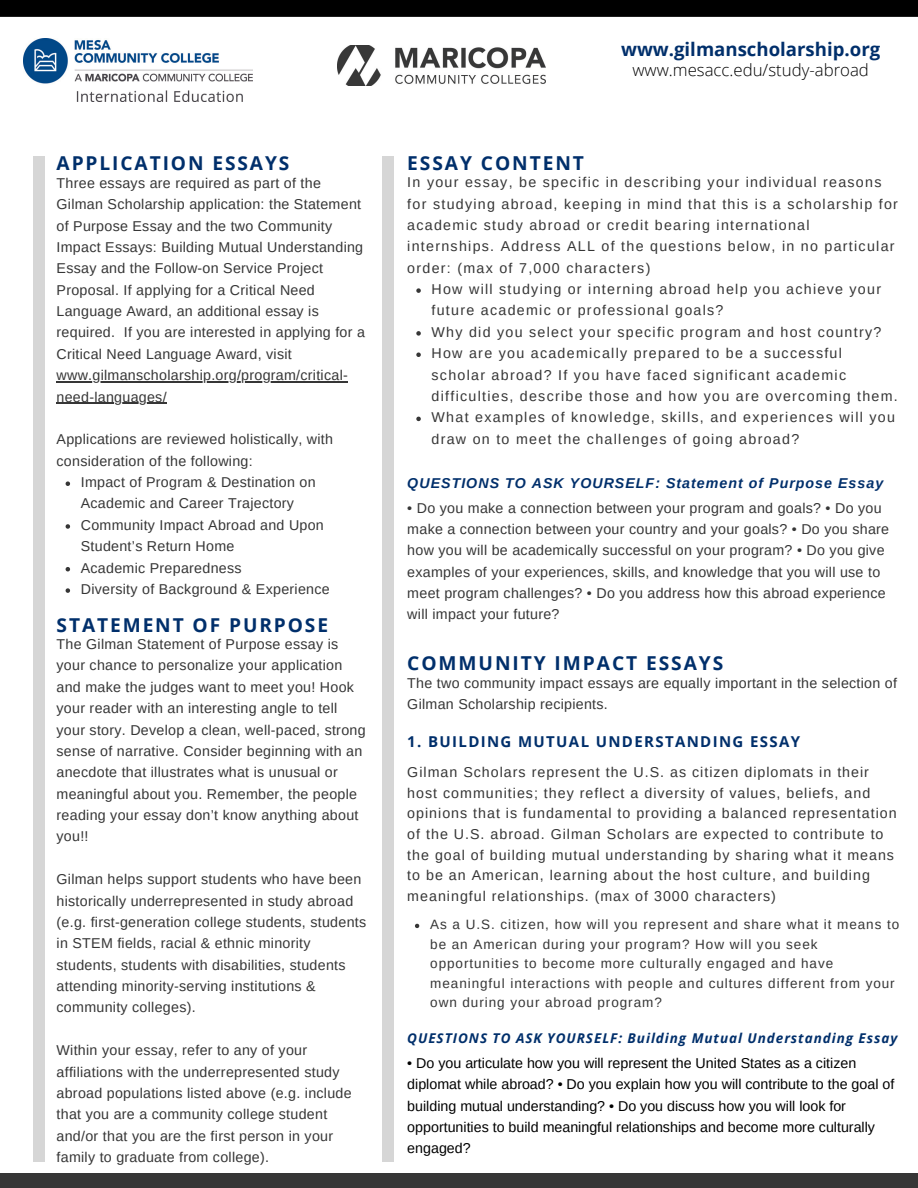
<style>
.page{position:relative;width:918px;height:1188px;background:#fff}
.page>*{position:absolute;margin:0;border:0;box-sizing:border-box;transform-origin:0 0}
.t1{font:700 19.2px "Open Sans";letter-spacing:.1em;color:#002f6b}
.t2{font:700 18.6px "Open Sans";color:#002f6b}
.t3{font:300 16.8px "Open Sans";color:#000}
.t4{font:700 15px "Open Sans";letter-spacing:.09em;color:#002f6b}
.t5{font:14.25px/21.3px "Arimo";letter-spacing:.02em;color:#363636}
.t6{font:14.25px/21.3px "Arimo";letter-spacing:.09em;color:#363636}
.t7{font:14.25px/20.7px "Arimo";letter-spacing:.07em;color:#363636}
.t8{font:14.25px/21.3px "Arimo";color:#000}
.t9{font:italic 700 14.25px "Arimo";letter-spacing:.07em;color:#002f6b}
.t10{font:13.5px/19.5px "Arimo";letter-spacing:.07em;color:#363636}
.t11{font:italic 700 13.5px "Open Sans";letter-spacing:.07em;color:#002f6b}
</style>
<div class="page">
<div style="left:34px;top:157px;width:11px;height:1004px;background:#d6d6d6"></div>
<div style="left:382px;top:157px;width:12px;height:1004px;background:#d6d6d6"></div>
<div style="left:0;top:1173px;width:918px;height:15px;background:#363636"></div>
<div style="left:0;top:0;width:918px;height:17px;background:#000"></div>
<img style="left:338px;top:45px;width:208px;height:41px">
<hr style="left:57px;top:381px;width:291px;height:1px;background:#363636">
<hr style="left:57px;top:403px;width:110px;height:1px;background:#363636">
<svg style="left:66px;top:481px;width:4px;height:5px"></svg>
<svg style="left:66px;top:524px;width:4px;height:5px"></svg>
<svg style="left:66px;top:567px;width:4px;height:4px"></svg>
<svg style="left:66px;top:588px;width:4px;height:5px"></svg>
<svg style="left:416px;top:288px;width:5px;height:5px"></svg>
<svg style="left:416px;top:331px;width:5px;height:5px"></svg>
<svg style="left:416px;top:353px;width:5px;height:4px"></svg>
<svg style="left:416px;top:417px;width:5px;height:4px"></svg>
<svg style="left:415px;top:924px;width:4px;height:4px"></svg>
<img style="left:24px;top:38px;width:228px;height:63px">
<p class="t1" style="left:57px;top:149px;width:234px">APPLICATION ESSAYS</p>
<h2 class="t5" style="left:57px;top:172px;width:310px">Three essays are required as part of the Gilman Scholarship application: the Statement of Purpose Essay and the two Community Impact Essays: Building Mutual Understanding Essay and the Follow-on Service Project Proposal. If applying for a Critical Need Language Award, an additional essay is required. If you are interested in applying for a Critical Need Language Award, visit</h2>
<h3 class="t5" style="left:57px;top:365px;width:293px">www.gilmanscholarship.org/program/critical-</h3>
<h1 class="t5" style="left:57px;top:386px;width:112px">need-languages/</h1>
<h1 class="t5" style="left:57px;top:429px;width:278px">Applications are reviewed holistically, with</h1>
<h1 class="t5" style="left:81px;top:450px;width:236px;text-indent:-24px">consideration of the following:<br>Impact of Program &amp; Destination on</h1>
<p class="t5" style="left:81px;top:493px;width:245px">Academic and Career Trajectory<br>Community Impact Abroad and Upon</p>
<p class="t5" style="left:81px;top:536px;width:162px">Student’s Return Home<br>Academic Preparedness</p>
<p class="t5" style="left:81px;top:578px;width:250px">Diversity of Background &amp; Experience</p>
<p class="t1" style="left:57px;top:611px;width:273px">STATEMENT OF PURPOSE</p>
<p class="t5" style="left:57px;top:633px;width:311px">The Gilman Statement of Purpose essay is your chance to personalize your application and make the judges want to meet you! Hook your reader with an interesting angle to tell your story. Develop a clean, well-paced, strong sense of narrative. Consider beginning with an anecdote that illustrates what is unusual or meaningful about you. Remember, the people reading your essay don’t know anything about you!!</p>
<p class="t5" style="left:57px;top:869px;width:311px">Gilman helps support students who have been historically underrepresented in study abroad (e.g. first-generation college students, students in STEM fields, racial &amp; ethnic minority students, students with disabilities, students attending minority-serving institutions &amp; community colleges).</p>
<p class="t5" style="left:57px;top:1040px;width:297px">Within your essay, refer to any of your affiliations with the underrepresented study abroad populations listed above (e.g. include that you are a community college student and/or that you are the first person in your family to graduate from college).</p>
<p class="t1" style="left:407px;top:149px;width:178px">ESSAY CONTENT</p>
<h4 class="t2" style="left:621px;top:36px;width:261px">www.gilmanscholarship.org</h4>
<p class="t3" style="left:632px;top:58px;width:238px">www.mesacc.edu/study-abroad</p>
<p class="t6" style="left:407px;top:172px;width:492px">In your essay, be specific in describing your individual reasons for studying abroad, keeping in mind that this is a scholarship for academic study abroad or credit bearing international internships. Address ALL of the questions below, in no particular order: (max of 7,000 characters)</p>
<p class="t6" style="left:432px;top:278px;width:451px">How will studying or interning abroad help you achieve your future academic or professional goals?</p>
<p class="t6" style="left:432px;top:321px;width:451px">Why did you select your specific program and host country?</p>
<p class="t6" style="left:432px;top:343px;width:468px">How are you academically prepared to be a successful scholar abroad? If you have faced significant academic difficulties, describe those and how you are overcoming them.</p>
<p class="t6" style="left:432px;top:407px;width:465px">What examples of knowledge, skills, and experiences will you draw on to meet the challenges of going abroad?</p>
<h5 class="t9" style="left:407px;top:475px;width:477px">QUESTIONS TO ASK YOURSELF: Statement of Purpose Essay</h5>
<p class="t5" style="left:407px;top:497px;width:483px">• Do you make a connection between your program and goals? • Do you make a connection between your country and your goals? • Do you share how you will be academically successful on your program? • Do you give examples of your experiences, skills, and knowledge that you will use to meet program challenges? • Do you address how this abroad experience will impact your future?</p>
<p class="t1" style="left:407px;top:650px;width:318px">COMMUNITY IMPACT ESSAYS</p>
<h1 class="t5" style="left:407px;top:672px;width:491px">The two community impact essays are equally important in the selection of<br>Gilman Scholarship recipients.</h1>
<p class="t4" style="left:407px;top:731px;width:394px">1. BUILDING MUTUAL UNDERSTANDING ESSAY</p>
<p class="t7" style="left:407px;top:762px;width:491px">Gilman Scholars represent the U.S. as citizen diplomats in their host communities; they reflect a diversity of values, beliefs, and opinions that is fundamental to providing a balanced representation of the U.S. abroad. Gilman Scholars are expected to contribute to the goal of building mutual understanding by sharing what it means to be an American, learning about the host culture, and building meaningful relationships. (max of 3000 characters)</p>
<p class="t10" style="left:430px;top:915px;width:471px">As a U.S. citizen, how will you represent and share what it means to be an American during your program? How will you seek opportunities to become more culturally engaged and have meaningful interactions with people and cultures different from your own during your abroad program?</p>
<h1 class="t11" style="left:407px;top:1028px;width:492px">QUESTIONS TO ASK YOURSELF: Building Mutual Understanding Essay</h1>
<p class="t8" style="left:407px;top:1052px;width:488px">• Do you articulate how you will represent the United States as a citizen diplomat while abroad? • Do you explain how you will contribute to the goal of building mutual understanding? • Do you discuss how you will look for opportunities to build meaningful relationships and become more culturally engaged?</p>
</div>
